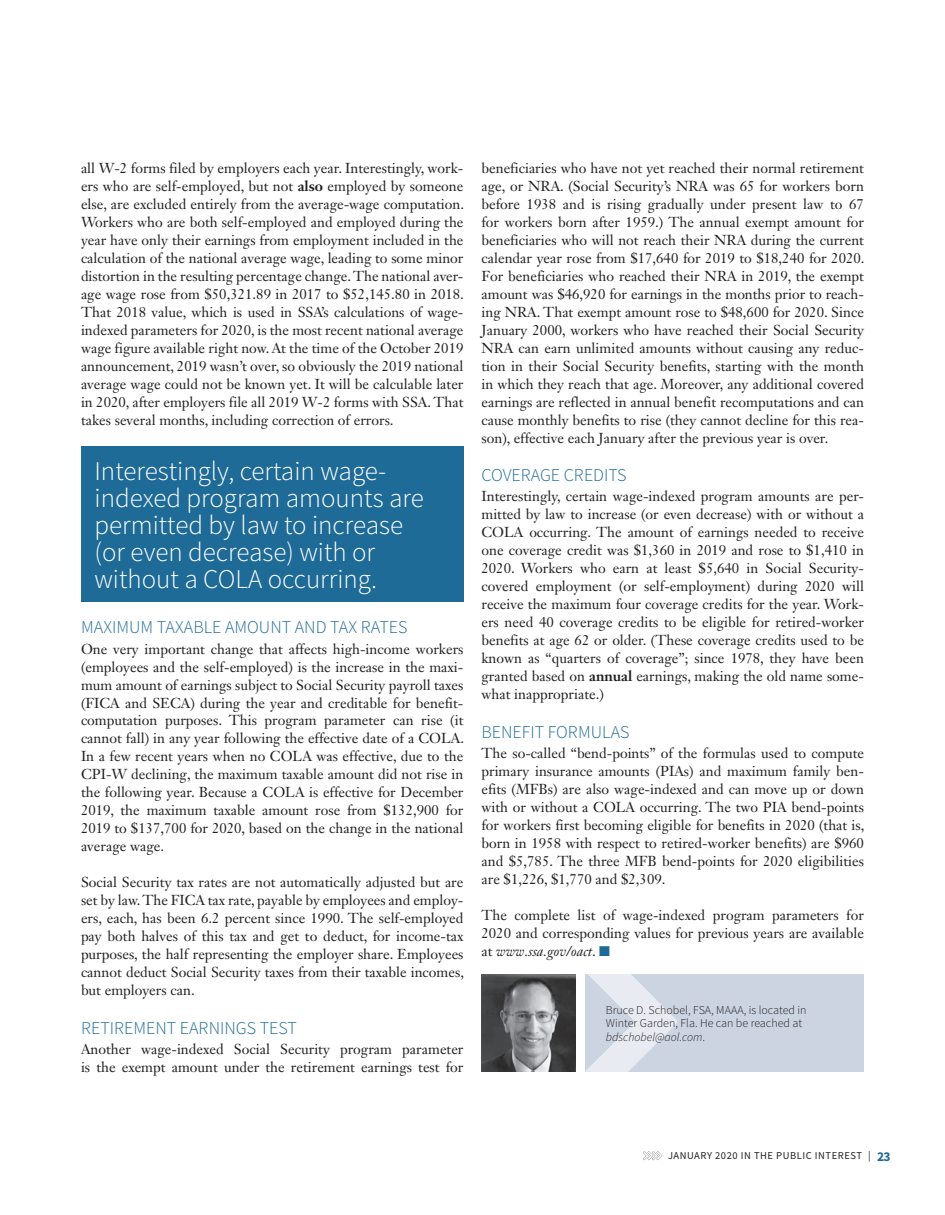
<style>
.page{position:relative;width:945px;height:1215px;background:#fff}
.page>*{position:absolute;margin:0;border:0;box-sizing:border-box;transform-origin:0 0}
.t1{font:300 27px/27px "Source Sans Pro";color:#fff}
.t2{font:300 18px "Source Sans Pro";color:#1f6b97}
.t3{font:14.25px/18px "Janson Text LT Std";color:#231f20;text-align:justify}
.t4{font:300 12px/13.5px "Source Sans Pro";color:#231f20}
.t5{font:10.5px "Source Sans Pro";letter-spacing:.05em;color:#231f20}
.s1{font-weight:700}
.s2{font-style:italic}
.s3{color:#1f6b97}
.s4{font-weight:700;font-size:13.5px;color:#1f6b97}
</style>
<div class="page">
<svg style="left:643px;top:1151px;width:19px;height:9px"></svg>
<div style="left:81px;top:446px;width:383px;height:155px;background:#1f6b97"></div>
<div style="left:586px;top:974px;width:278px;height:98px;background:#ccd4e2"></div>
<img style="left:482px;top:974px;width:94px;height:98px">
<svg style="left:586px;top:974px;width:91px;height:98px"></svg>
<p class="t3" style="left:81px;top:159px;width:385px">all W-2 forms filed by employers each year. Interestingly, work&shy;ers who are self-employed, but not <span class="s1">also</span> employed by someone else, are excluded entirely from the average-wage computation.<br>Workers who are both self-employed and employed during the year have only their earnings from employment included in the calculation of the national average wage, leading to some minor distortion in the resulting percentage change. The national aver&shy;age wage rose from $50,321.89 in 2017 to $52,145.80 in 2018.<br>That 2018 value, which is used in SSA’s calculations of wage&shy;indexed parameters for 2020, is the most recent national average wage figure available right now. At the time of the October 2019 announcement, 2019 wasn’t over, so obviously the 2019 national average wage could not be known yet. It will be calculable later in 2020, after employers file all 2019 W-2 forms with SSA. That takes several months, including correction of errors.</p>
<h1 class="t1" style="left:94px;top:457px;width:331px">Interestingly, certain wage&shy;indexed program amounts are permitted by law to increase (or even decrease) with or without a COLA occurring.</h1>
<p class="t2" style="left:81px;top:616px;width:328px">MAXIMUM TAXABLE AMOUNT AND TAX RATES</p>
<p class="t3" style="left:81px;top:639px;width:385px">One very important change that affects high-income workers (employees and the self-employed) is the increase in the maxi&shy;mum amount of earnings subject to Social Security payroll taxes (FICA and SECA) during the year and creditable for benefit&shy;computation purposes. This program parameter can rise (it cannot fall) in any year following the effective date of a COLA.<br>In a few recent years when no COLA was effective, due to the CPI-W declining, the maximum taxable amount did not rise in the following year. Because a COLA is effective for December 2019, the maximum taxable amount rose from $132,900 for 2019 to $137,700 for 2020, based on the change in the national average wage.</p>
<p class="t3" style="left:81px;top:873px;width:385px">Social Security tax rates are not automatically adjusted but are set by law. The FICA tax rate, payable by employees and employ&shy;ers, each, has been 6.2 percent since 1990. The self-employed pay both halves of this tax and get to deduct, for income-tax purposes, the half representing the employer share. Employees cannot deduct Social Security taxes from their taxable incomes, but employers can.</p>
<p class="t2" style="left:81px;top:1017px;width:217px">RETIREMENT EARNINGS TEST</p>
<p class="t3" style="left:81px;top:1040px;width:384px">Another wage-indexed Social Security program parameter is the exempt amount under the retirement earnings test for</p>
<p class="t3" style="left:481px;top:159px;width:385px">beneficiaries who have not yet reached their normal retirement age, or NRA. (Social Security’s NRA was 65 for workers born before 1938 and is rising gradually under present law to 67 for workers born after 1959.) The annual exempt amount for beneficiaries who will not reach their NRA during the current calendar year rose from $17,640 for 2019 to $18,240 for 2020.<br>For beneficiaries who reached their NRA in 2019, the exempt amount was $46,920 for earnings in the months prior to reach&shy;ing NRA. That exempt amount rose to $48,600 for 2020. Since January 2000, workers who have reached their Social Security NRA can earn unlimited amounts without causing any reduc&shy;tion in their Social Security benefits, starting with the month in which they reach that age. Moreover, any additional covered earnings are reflected in annual benefit recomputations and can cause monthly benefits to rise (they cannot decline for this rea&shy;son), effective each January after the previous year is over.</p>
<p class="t2" style="left:482px;top:464px;width:146px">COVERAGE CREDITS</p>
<p class="t3" style="left:482px;top:487px;width:384px">Interestingly, certain wage-indexed program amounts are per&shy;mitted by law to increase (or even decrease) with or without a COLA occurring. The amount of earnings needed to receive one coverage credit was $1,360 in 2019 and rose to $1,410 in 2020. Workers who earn at least $5,640 in Social Security&shy;covered employment (or self-employment) during 2020 will receive the maximum four coverage credits for the year. Work&shy;ers need 40 coverage credits to be eligible for retired-worker benefits at age 62 or older. (These coverage credits used to be known as “quarters of coverage”; since 1978, they have been granted based on <span class="s1">annual</span> earnings, making the old name some&shy;what inappropriate.)</p>
<p class="t2" style="left:482px;top:721px;width:150px">BENEFIT FORMULAS</p>
<p class="t3" style="left:482px;top:744px;width:385px">The so-called “bend-points” of the formulas used to compute primary insurance amounts (PIAs) and maximum family ben&shy;efits (MFBs) are also wage-indexed and can move up or down with or without a COLA occurring. The two PIA bend-points for workers first becoming eligible for benefits in 2020 (that is, born in 1958 with respect to retired-worker benefits) are $960 and $5,785. The three MFB bend-points for 2020 eligibilities are $1,226, $1,770 and $2,309.</p>
<p class="t3" style="left:482px;top:906px;width:384px">The complete list of wage-indexed program parameters for 2020 and corresponding values for previous years are available at <span class="s2">www.ssa.gov/oact</span>. <span class="s3">■</span></p>
<p class="t4" style="left:606px;top:1003px;width:202px">Bruce D. Schobel, FSA, MAAA, is located in<br>Winter Garden, Fla. He can be reached at <span class="s2">bdschobel@aol.com</span>.</p>
<p class="t5" style="left:668px;top:1149px;width:224px">JANUARY 2020 IN THE PUBLIC INTEREST | <span class="s4">23</span></p>
</div>
